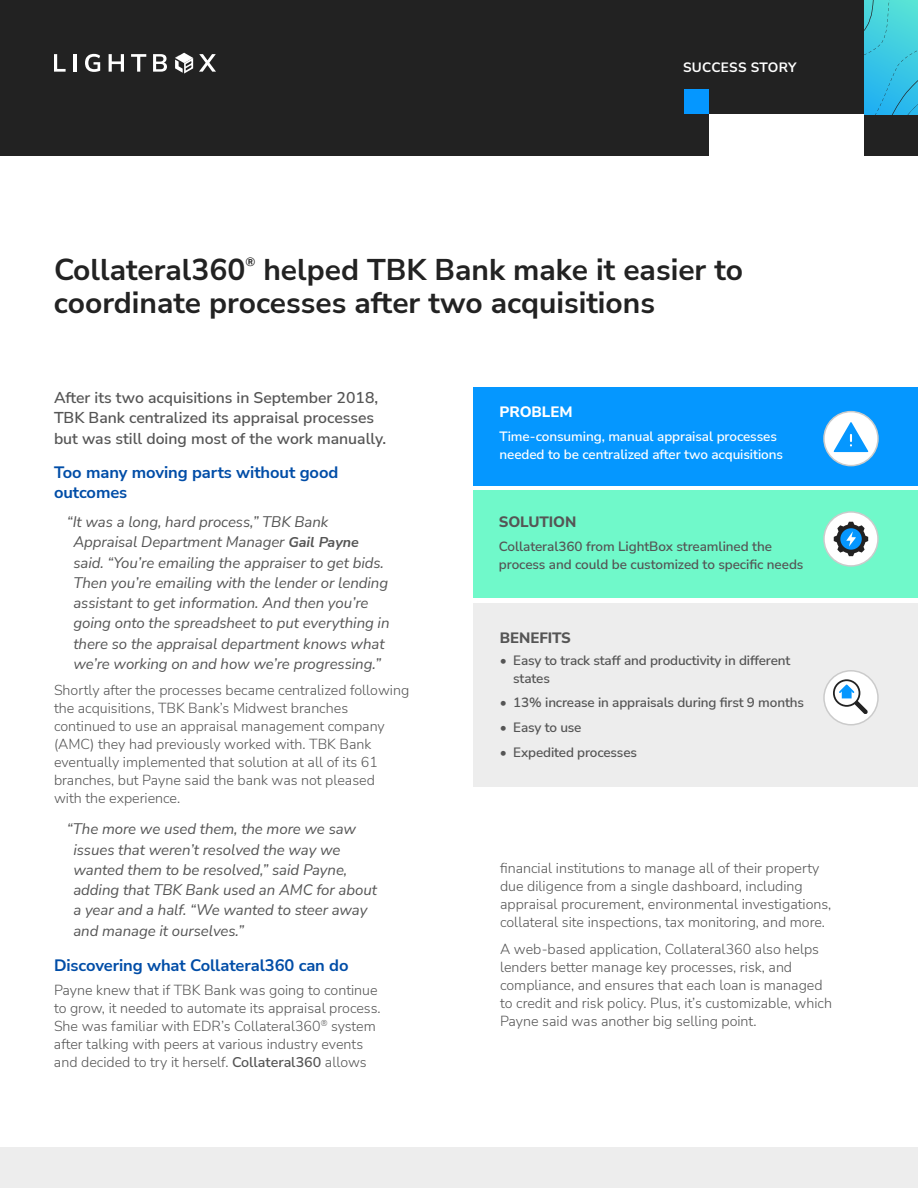
<style>
.page{position:relative;width:918px;height:1188px;background:#fff}
.page>*{position:absolute;margin:0;border:0;box-sizing:border-box;transform-origin:0 0}
.t1{font:700 30px/33px "Nunito Sans";color:#222}
.t2{font:700 16.5px/19.5px "Nunito Sans";letter-spacing:-.005em;color:#004da7}
.t3{font:600 15.75px/20.2px "Nunito Sans";color:#555}
.t4{font:italic 15px/20.2px "Nunito Sans";letter-spacing:-.005em;color:#555}
.t5{font:800 15px "Nunito Sans";letter-spacing:-.005em;color:#555}
.t6{font:800 15px "Nunito Sans";letter-spacing:-.005em;color:#fff}
.t7{font:300 14.25px/18px "Nunito Sans";color:#555}
.t8{font:600 13.5px/18px "Nunito Sans";letter-spacing:-.01em;color:#555}
.t9{font:600 13.5px/18px "Nunito Sans";letter-spacing:-.005em;color:#fff}
.t10{font:700 13.5px "Nunito Sans";letter-spacing:.02em;color:#fff}
.t11{font:700 12.3px "Nunito Sans";color:#222}
.s1{font-weight:700;font-size:14.25px}
.s2{font-weight:600}
</style>
<div class="page">
<div style="left:0;top:0;width:918px;height:156px;background:#222"></div>
<svg style="left:54px;top:54px;width:12px;height:18px"></svg>
<hr style="left:74px;top:54px;width:3px;height:18px;background:#fff">
<svg style="left:85px;top:54px;width:15px;height:18px"></svg>
<svg style="left:109px;top:54px;width:15px;height:18px"></svg>
<svg style="left:131px;top:54px;width:15px;height:18px"></svg>
<svg style="left:153px;top:54px;width:14px;height:18px"></svg>
<svg style="left:199px;top:54px;width:17px;height:18px"></svg>
<svg style="left:175px;top:53px;width:18px;height:21px"></svg>
<div style="left:685px;top:90px;width:24px;height:24px;background:#0597ff"></div>
<svg style="left:864px;top:0;width:54px;height:114px;background:#3bc6e1"></svg>
<div style="left:709px;top:114px;width:155px;height:57px;background:#fff"></div>
<div style="left:473px;top:387px;width:445px;height:99px;background:#0597ff"></div>
<div style="left:824px;top:412px;width:54px;height:54px;background:#fff;border-radius:50%"></div>
<div style="left:823px;top:411px;width:56px;height:55px;border:2px solid #cbcbcb;border-radius:50%"></div>
<svg style="left:834px;top:422px;width:34px;height:30px"></svg>
<div style="left:473px;top:490px;width:445px;height:108px;background:#70f9ca"></div>
<div style="left:824px;top:512px;width:54px;height:54px;background:#fff;border-radius:50%"></div>
<div style="left:823px;top:511px;width:56px;height:56px;border:2px solid #cbcbcb;border-radius:50%"></div>
<svg style="left:834px;top:522px;width:34px;height:34px"></svg>
<div style="left:0;top:1147px;width:918px;height:41px;background:#ededed"></div>
<div style="left:473px;top:603px;width:445px;height:183px;background:#ededed"></div>
<div style="left:824px;top:671px;width:54px;height:54px;background:#fff;border-radius:50%"></div>
<div style="left:823px;top:670px;width:56px;height:56px;border:2px solid #cbcbcb;border-radius:50%"></div>
<div style="left:833px;top:679px;width:27px;height:28px;border:2px solid #222;border-radius:50%"></div>
<svg style="left:837px;top:683px;width:31px;height:31px"></svg>
<p class="t10" style="left:683px;top:62px;width:115px">SUCCESS STORY</p>
<h1 class="t1" style="left:54px;top:256px;width:193px">Collateral360</h1>
<p class="t11" style="left:245px;top:257px;width:11px">®</p>
<h1 class="t1" style="left:54px;top:256px;width:691px;text-indent:209px">helped TBK Bank make it easier to coordinate processes after two acquisitions</h1>
<p class="t3" style="left:54px;top:389px;width:334px">After its two acquisitions in September 2018,<br>TBK Bank centralized its appraisal processes but was still doing most of the work manually.</p>
<p class="t2" style="left:54px;top:464px;width:286px">Too many moving parts without good outcomes</p>
<p class="t4" style="left:73px;top:513px;width:318px;text-indent:-6px">“It was a long, hard process,” TBK Bank Appraisal Department Manager <span class="s1">Gail Payne </span>said. “You’re emailing the appraiser to get bids.<br>Then you’re emailing with the lender or lending assistant to get information. And then you’re going onto the spreadsheet to put everything in there so the appraisal department knows what we’re working on and how we’re progressing.”</p>
<p class="t7" style="left:54px;top:683px;width:357px">Shortly after the processes became centralized following the acquisitions, TBK Bank’s Midwest branches continued to use an appraisal management company (AMC) they had previously worked with. TBK Bank eventually implemented that solution at all of its 61 branches, but Payne said the bank was not pleased<br>with the experience.</p>
<p class="t4" style="left:73px;top:820px;width:305px;text-indent:-6px">“The more we used them, the more we saw issues that weren’t resolved the way we wanted them to be resolved,” said Payne, adding that TBK Bank used an AMC for about a year and a half. “We wanted to steer away and manage it ourselves.”</p>
<p class="t2" style="left:54px;top:956px;width:296px">Discovering what Collateral360 can do</p>
<p class="t7" style="left:54px;top:982px;width:328px">Payne knew that if TBK Bank was going to continue to grow, it needed to automate its appraisal process.<br>She was familiar with EDR’s Collateral360<sup>®</sup> system after talking with peers at various industry events and decided to try it herself. <span class="s2">Collateral360</span> allows</p>
<p class="t6" style="left:500px;top:406px;width:75px">PROBLEM</p>
<p class="t9" style="left:500px;top:429px;width:285px">Time-consuming, manual appraisal processes needed to be centralized after two acquisitions</p>
<p class="t5" style="left:499px;top:516px;width:79px">SOLUTION</p>
<p class="t8" style="left:499px;top:538px;width:306px">Collateral360 from LightBox streamlined the process and could be customized to specific needs</p>
<p class="t5" style="left:500px;top:632px;width:73px">BENEFITS</p>
<p class="t8" style="left:513px;top:652px;width:279px;text-indent:-14px">• Easy to track staff and productivity in different states</p>
<p class="t8" style="left:500px;top:695px;width:306px">• 13% increase in appraisals during first 9 months</p>
<p class="t8" style="left:500px;top:719px;width:83px">• Easy to use</p>
<p class="t8" style="left:500px;top:744px;width:139px">• Expedited processes</p>
<p class="t7" style="left:500px;top:859px;width:333px">financial institutions to manage all of their property due diligence from a single dashboard, including appraisal procurement, environmental investigations, collateral site inspections, tax monitoring, and more.</p>
<p class="t7" style="left:500px;top:941px;width:334px">A web-based application, Collateral360 also helps lenders better manage key processes, risk, and compliance, and ensures that each loan is managed to credit and risk policy. Plus, it’s customizable, which Payne said was another big selling point.</p>
</div>
